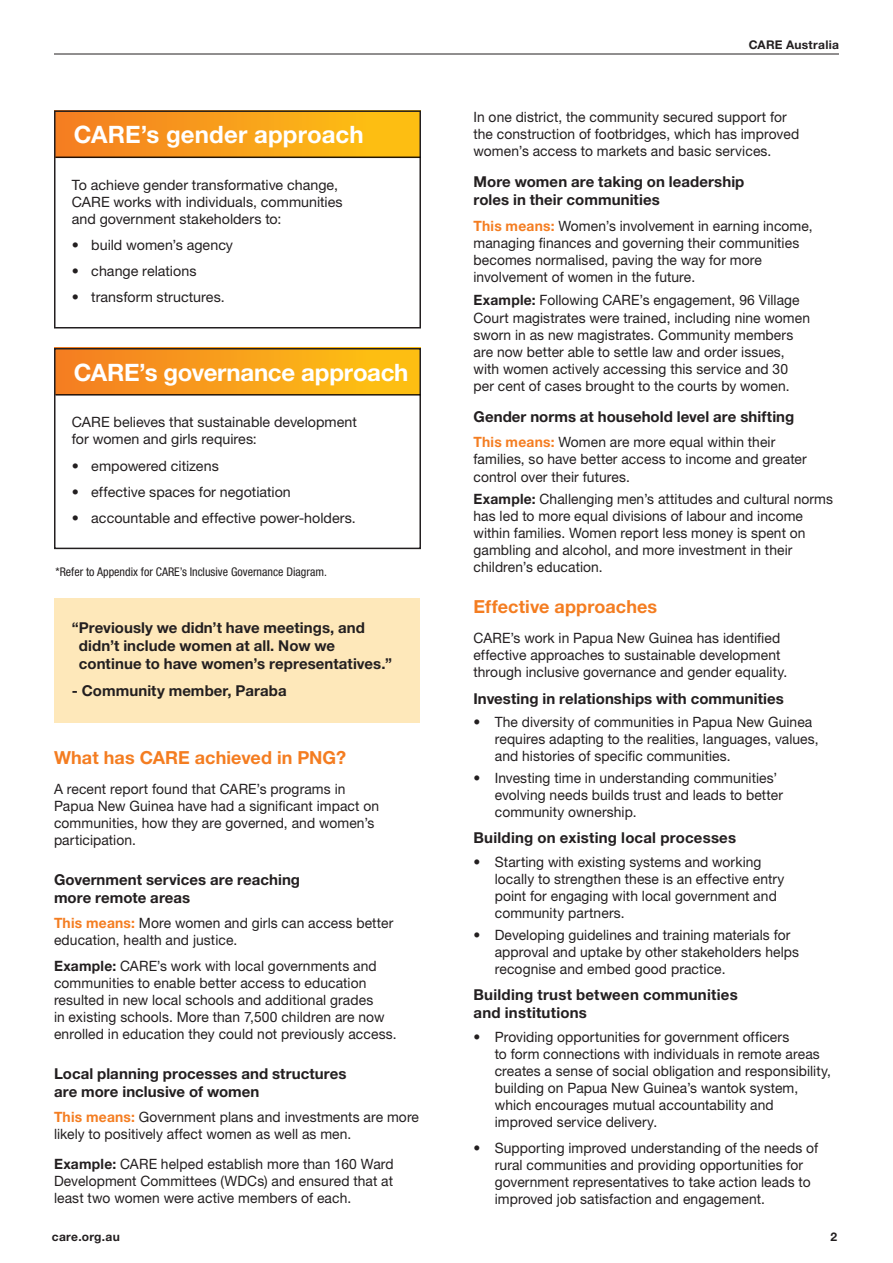
<style>
.page{position:relative;width:893px;height:1263px;background:#fff}
.page>*{position:absolute;margin:0;border:0;box-sizing:border-box;transform-origin:0 0}
.Cover_Sub-heading{font:700 24px "Helvetica Neue LT Std";letter-spacing:-.005em;color:#fff}
.Body_Copy{font:700 18px "Helvetica Neue LT Std";letter-spacing:.005em;color:#f47d21}
.Body_Copy-2{font:700 15px/18px "Helvetica Neue LT Std";letter-spacing:.005em;color:#231f20}
.Body_Copy-3{font:14.25px/17.1px "Helvetica Neue LT Std";letter-spacing:.005em;color:#231f20}
.Paragraph_Style_-_3{font:condensed 12px "Helvetica Neue LT Std";color:#231f20}
.t1{font:700 12px "Helvetica Neue LT Std";letter-spacing:.025em;color:#231f20}
.s1{font-weight:700;color:#f47d21}
.s2{font-weight:700}
</style>
<div class="page">
<hr style="left:54px;top:54px;width:785px;height:1px;background:#231f20">
<div style="left:54px;top:110px;width:366px;height:47px;background:linear-gradient(to right,#f47d23,#fec512)"></div>
<div style="left:54px;top:110px;width:367px;height:218px;border:2px solid #231f20"></div>
<hr style="left:56px;top:157px;width:364px;height:1px;background:#231f20">
<div style="left:54px;top:348px;width:366px;height:47px;background:linear-gradient(to right,#f47d23,#fec512)"></div>
<div style="left:54px;top:348px;width:367px;height:201px;border:2px solid #231f20"></div>
<hr style="left:56px;top:394px;width:364px;height:2px;background:#231f20">
<div style="left:54px;top:599px;width:365px;height:124px;background:#fee8ba"></div>
<p class="Cover_Sub-heading" style="left:74px;top:120px;width:291px">CARE’s gender approach</p>
<p class="Body_Copy-3" style="left:72px;top:176px;width:272px">To achieve gender transformative change,<br>CARE works with individuals, communities and government stakeholders to:</p>
<p class="Body_Copy-3" style="left:72px;top:236px;width:163px">• build women’s agency</p>
<p class="Body_Copy-3" style="left:72px;top:262px;width:126px">• change relations</p>
<p class="Body_Copy-3" style="left:72px;top:289px;width:155px">• transform structures.</p>
<p class="Cover_Sub-heading" style="left:74px;top:357px;width:336px">CARE’s governance approach</p>
<p class="Body_Copy-3" style="left:72px;top:414px;width:287px">CARE believes that sustainable development for women and girls requires:</p>
<p class="Body_Copy-3" style="left:72px;top:457px;width:149px">• empowered citizens</p>
<p class="Body_Copy-3" style="left:72px;top:483px;width:221px">• effective spaces for negotiation</p>
<p class="Body_Copy-3" style="left:72px;top:509px;width:286px">• accountable and effective power-holders.</p>
<p class="Paragraph_Style_-_3" style="left:56px;top:565px;width:273px">*Refer to Appendix for CARE’s Inclusive Governance Diagram.</p>
<p class="Body_Copy-2" style="left:79px;top:619px;width:315px;text-indent:-7px">“Previously we didn’t have meetings, and didn’t include women at all. Now we continue to have women’s representatives.”</p>
<p class="Body_Copy-2" style="left:72px;top:681px;width:216px">- Community member, Paraba</p>
<p class="Body_Copy" style="left:54px;top:747px;width:294px">What has CARE achieved in PNG?</p>
<p class="Body_Copy-3" style="left:54px;top:780px;width:327px">A recent report found that CARE’s programs in Papua New Guinea have had a significant impact on communities, how they are governed, and women’s participation.</p>
<p class="Body_Copy-2" style="left:54px;top:870px;width:248px">Government services are reaching more remote areas</p>
<p class="Body_Copy-3" style="left:54px;top:914px;width:341px"><span class="s1">This means:</span> More women and girls can access better education, health and justice.</p>
<p class="Body_Copy-3" style="left:54px;top:957px;width:344px"><span class="s2">Example:</span> CARE’s work with local governments and communities to enable better access to education resulted in new local schools and additional grades<br>in existing schools. More than 7,500 children are now enrolled in education they could not previously access.</p>
<p class="Body_Copy-2" style="left:54px;top:1064px;width:294px">Local planning processes and structures are more inclusive of women</p>
<p class="Body_Copy-3" style="left:54px;top:1108px;width:367px"><span class="s1">This means:</span> Government plans and investments are more likely to positively affect women as well as men.</p>
<p class="Body_Copy-3" style="left:54px;top:1155px;width:341px;text-align:justify"><span class="s2">Example:</span> CARE helped establish more than 160 Ward Development Committees (WDCs) and ensured that at least two women were active members of each.</p>
<p class="t1" style="left:749px;top:37px;width:92px">CARE Australia</p>
<p class="Body_Copy-3" style="left:473px;top:108px;width:327px">In one district, the community secured support for the construction of footbridges, which has improved women’s access to markets and basic services.</p>
<p class="Body_Copy-2" style="left:473px;top:172px;width:272px">More women are taking on leadership roles in their communities</p>
<p class="Body_Copy-3" style="left:473px;top:217px;width:341px"><span class="s1">This means:</span> Women’s involvement in earning income, managing finances and governing their communities becomes normalised, paving the way for more involvement of women in the future.</p>
<p class="Body_Copy-3" style="left:473px;top:292px;width:338px"><span class="s2">Example:</span> Following CARE’s engagement, 96 Village Court magistrates were trained, including nine women sworn in as new magistrates. Community members are now better able to settle law and order issues, with women actively accessing this service and 30 per cent of cases brought to the courts by women.</p>
<p class="Body_Copy-2" style="left:473px;top:407px;width:322px">Gender norms at household level are shifting</p>
<p class="Body_Copy-3" style="left:473px;top:433px;width:335px"><span class="s1">This means:</span> Women are more equal within their families, so have better access to income and greater control over their futures.</p>
<p class="Body_Copy-3" style="left:473px;top:490px;width:361px"><span class="s2">Example:</span> Challenging men’s attitudes and cultural norms has led to more equal divisions of labour and income within families. Women report less money is spent on gambling and alcohol, and more investment in their children’s education.</p>
<p class="Body_Copy" style="left:473px;top:596px;width:185px">Effective approaches</p>
<p class="Body_Copy-3" style="left:473px;top:629px;width:315px">CARE’s work in Papua New Guinea has identified effective approaches to sustainable development through inclusive governance and gender equality.</p>
<p class="Body_Copy-2" style="left:473px;top:689px;width:312px">Investing in relationships with communities</p>
<p class="Body_Copy-3" style="left:495px;top:713px;width:325px;text-indent:-21px">• The diversity of communities in Papua New Guinea requires adapting to the realities, languages, values, and histories of specific communities.</p>
<p class="Body_Copy-3" style="left:495px;top:769px;width:290px;text-indent:-21px">• Investing time in understanding communities’ evolving needs builds trust and leads to better community ownership.</p>
<p class="Body_Copy-2" style="left:473px;top:829px;width:264px">Building on existing local processes</p>
<p class="Body_Copy-3" style="left:495px;top:853px;width:291px;text-indent:-21px">• Starting with existing systems and working locally to strengthen these is an effective entry point for engaging with local government and community partners.</p>
<p class="Body_Copy-3" style="left:495px;top:926px;width:306px;text-indent:-21px">• Developing guidelines and training materials for approval and uptake by other stakeholders helps recognise and embed good practice.</p>
<p class="Body_Copy-2" style="left:473px;top:986px;width:266px">Building trust between communities and institutions</p>
<p class="Body_Copy-3" style="left:495px;top:1028px;width:338px;text-indent:-21px">• Providing opportunities for government officers<br>to form connections with individuals in remote areas creates a sense of social obligation and responsibility, building on Papua New Guinea’s wantok system, which encourages mutual accountability and improved service delivery.</p>
<p class="Body_Copy-3" style="left:495px;top:1139px;width:325px;text-indent:-21px">• Supporting improved understanding of the needs of rural communities and providing opportunities for government representatives to take action leads to improved job satisfaction and engagement.</p>
<p class="t1" style="left:52px;top:1229px;width:69px">care.org.au</p>
<p class="t1" style="left:830px;top:1229px;width:8px">2</p>
</div>
